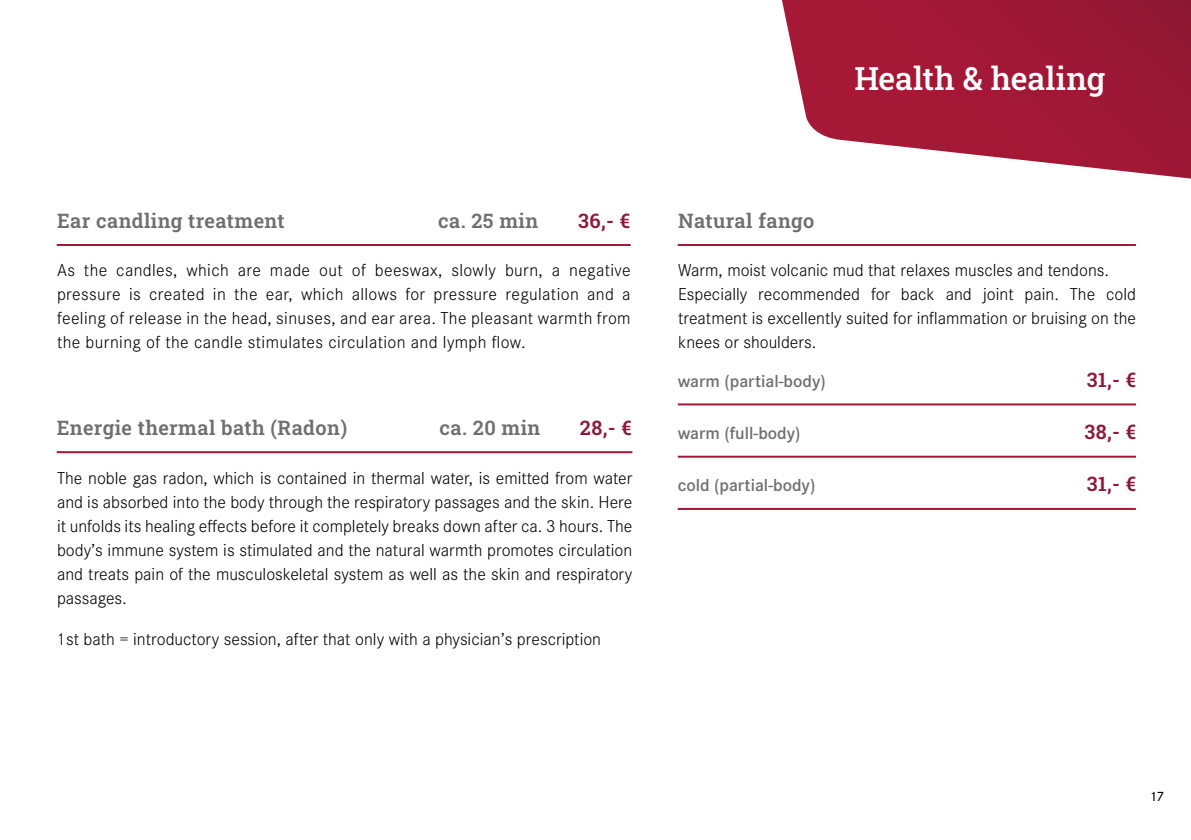
<style>
.page{position:relative;width:1191px;height:840px;background:#fff}
.page>*{position:absolute;margin:0;border:0;box-sizing:border-box;transform-origin:0 0}
.t1{font:500 32px "Roboto Slab";letter-spacing:-.005em;color:#fff}
.t2{font:600 20px "Roboto Slab";letter-spacing:.02em;color:#706f6f}
.t3{font:600 20px "Roboto Slab";letter-spacing:.02em;color:#8e1839}
.t4{font:300 18px/24px "Corporate S";color:#000;text-align:justify}
.t5{font:600 18px "Corporate S";color:#706f6f}
.t6{font:500 14px "Corporate S";color:#000}
</style>
<div class="page">
<svg style="left:782px;top:0;width:409px;height:178px;background:#ae3a54"></svg>
<hr style="left:57px;top:244px;width:573px;height:2px;background:#a41737">
<hr style="left:678px;top:403px;width:458px;height:2px;background:#a41737">
<hr style="left:678px;top:455px;width:458px;height:2px;background:#a41737">
<hr style="left:677px;top:507px;width:458px;height:2px;background:#a41737">
<hr style="left:677px;top:244px;width:459px;height:2px;background:#a41737">
<hr style="left:57px;top:451px;width:575px;height:2px;background:#a41737">
<h1 class="t1" style="left:854px;top:57px;width:252px">Health &amp; healing</h1>
<p class="t2" style="left:57px;top:206px;width:229px">Ear candling treatment</p>
<p class="t3" style="left:578px;top:206px;width:53px">36,- €</p>
<p class="t4" style="left:57px;top:258px;width:575px">As the candles, which are made out of beeswax, slowly burn, a negative pressure is created in the ear, which allows for pressure regulation and a feeling of release in the head, sinuses, and ear area. The pleasant warmth from the burning of the candle stimulates circulation and lymph flow.</p>
<p class="t2" style="left:438px;top:206px;width:102px">ca. 25 min</p>
<p class="t2" style="left:57px;top:413px;width:292px">Energie thermal bath (Radon)</p>
<p class="t3" style="left:580px;top:413px;width:53px">28,- €</p>
<p class="t4" style="left:57px;top:465px;width:577px">The noble gas radon, which is contained in thermal water, is emitted from water and is absorbed into the body through the respiratory passages and the skin. Here it unfolds its healing effects before it completely breaks down after ca. 3 hours. The body’s immune system is stimulated and the natural warmth promotes circulation and treats pain of the musculoskeletal system as well as the skin and respiratory passages.</p>
<p class="t2" style="left:439px;top:414px;width:102px">ca. 20 min</p>
<p class="t4" style="left:57px;top:627px;width:546px">1st bath = introductory session, after that only with a physician’s prescription</p>
<p class="t2" style="left:678px;top:206px;width:138px">Natural fango</p>
<p class="t4" style="left:678px;top:258px;width:459px;text-align:left">Warm, moist volcanic mud that relaxes muscles and tendons.<br>Especially recommended for back and joint pain. The cold treatment is excellently suited for inflammation or bruising on the knees or shoulders.</p>
<p class="t5" style="left:678px;top:370px;width:149px">warm (partial-body)</p>
<p class="t5" style="left:677px;top:422px;width:124px">warm (full-body)</p>
<p class="t5" style="left:677px;top:474px;width:139px">cold (partial-body)</p>
<p class="t3" style="left:1086px;top:366px;width:51px">31,- €</p>
<p class="t3" style="left:1084px;top:418px;width:53px">38,- €</p>
<p class="t3" style="left:1086px;top:470px;width:51px">31,- €</p>
<p class="t6" style="left:1149px;top:787px;width:17px">17</p>
</div>
